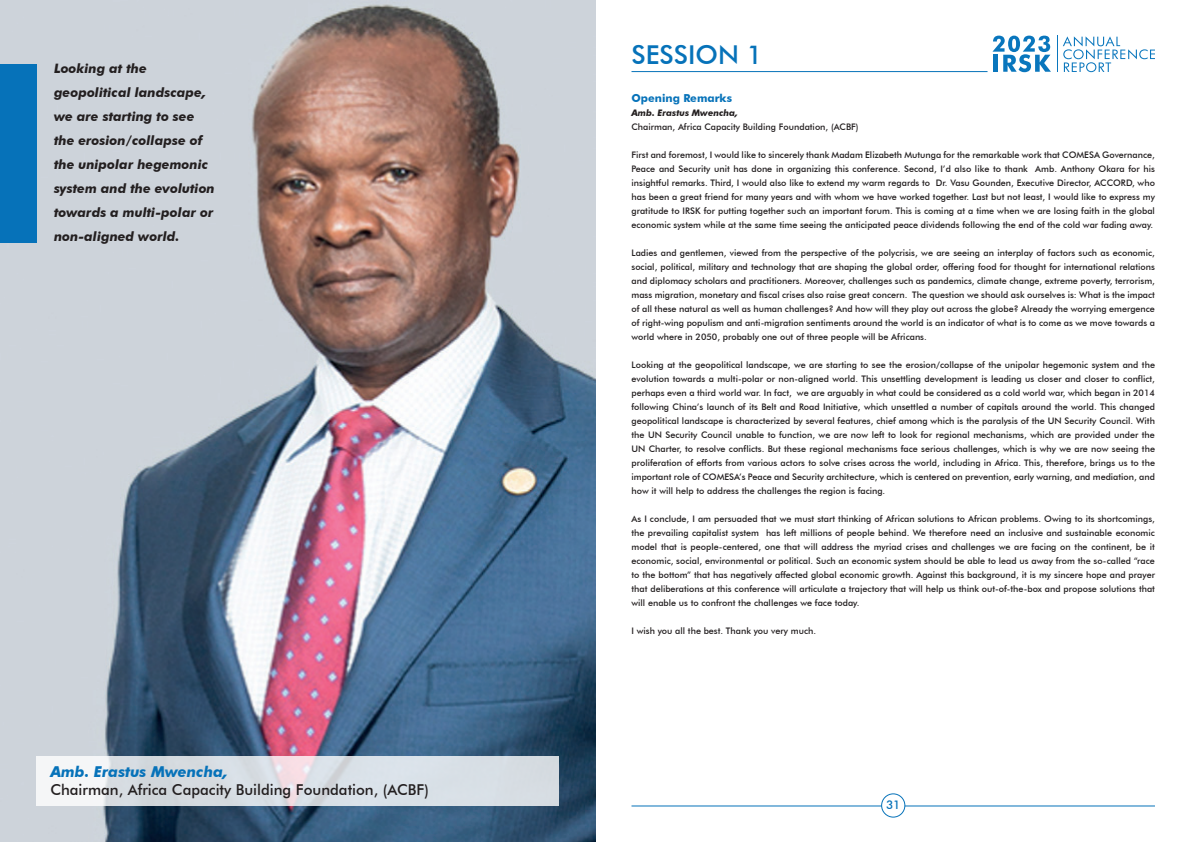
<style>
.page{position:relative;width:1191px;height:842px;background:#fff}
.page>*{position:absolute;margin:0;border:0;box-sizing:border-box;transform-origin:0 0}
.Title_Text{font:500 26px "Futura BT";color:#0672b9}
.Body_Text{font:500 15px "Futura BT";color:#231f20}
.Body_Text-2{font:italic 700 15px "Futura BT";color:#0672b9}
.Body_Text-3{font:italic 700 13px/24px "Futura BT";color:#231f20}
.t1{font:500 12px "Futura BT";color:#0672b9}
.Body_BLUE_Text_Tiltl{font:700 11px "Futura BT";color:#0672b9}
.Body_Text-4{font:500 9px/14px "Futura BT";color:#231f20;text-align:justify}
.Body_Text-5{font:italic 700 9px "Futura BT";color:#231f20}
</style>
<div class="page">
<svg style="left:992px;top:36px;width:59px;height:36px"></svg>
<hr style="left:1057px;top:36px;width:1px;height:36px;background:#0976bd">
<svg style="left:1063px;top:36px;width:92px;height:36px"></svg>
<hr style="left:631px;top:71px;width:356px;height:1px;background:#0672b9">
<hr style="left:631px;top:805px;width:524px;height:1px;background:#0672b9">
<div style="left:881px;top:794px;width:24px;height:23px;background:#fff;border-radius:50%"></div>
<div style="left:881px;top:793px;width:24px;height:25px;border:1px solid #0672b9;border-radius:50%"></div>
<img style="left:0;top:1px;width:595px;height:841px">
<div style="left:0;top:65px;width:36px;height:178px;background:#0672b9"></div>
<svg style="left:36px;top:756px;width:522px;height:50px;background:#dce1e6"></svg>
<p class="Body_Text-3" style="left:54px;top:56px;width:162px">Looking at the geopolitical landscape, we are starting to see the erosion/collapse of the unipolar hegemonic system and the evolution towards a multi-polar or non-aligned world.</p>
<p class="Body_Text-2" style="left:50px;top:763px;width:179px">Amb. Erastus Mwencha,</p>
<p class="Body_Text" style="left:50px;top:781px;width:380px">Chairman, Africa Capacity Building Foundation, (ACBF)</p>
<p class="Title_Text" style="left:631px;top:39px;width:133px">SESSION 1</p>
<p class="Body_BLUE_Text_Tiltl" style="left:631px;top:91px;width:102px">Opening Remarks</p>
<p class="Body_Text-5" style="left:631px;top:107px;width:108px">Amb. Erastus Mwencha,</p>
<p class="Body_Text-4" style="left:631px;top:120px;width:229px">Chairman, Africa Capacity Building Foundation, (ACBF)</p>
<p class="Body_Text-4" style="left:631px;top:148px;width:525px">First and foremost, I would like to sincerely thank Madam Elizabeth Mutunga for the remarkable work that COMESA Governance, Peace and Security unit has done in organizing this conference. Second, I’d also like to thank Amb. Anthony Okara for his insightful remarks. Third, I would also like to extend my warm regards to Dr. Vasu Gounden, Executive Director, ACCORD, who has been a great friend for many years and with whom we have worked together. Last but not least, I would like to express my gratitude to IRSK for putting together such an important forum. This is coming at a time when we are losing faith in the global economic system while at the same time seeing the anticipated peace dividends following the end of the cold war fading away.</p>
<p class="Body_Text-4" style="left:631px;top:246px;width:525px">Ladies and gentlemen, viewed from the perspective of the polycrisis, we are seeing an interplay of factors such as economic, social, political, military and technology that are shaping the global order, offering food for thought for international relations and diplomacy scholars and practitioners. Moreover, challenges such as pandemics, climate change, extreme poverty, terrorism, mass migration, monetary and fiscal crises also raise great concern. The question we should ask ourselves is: What is the impact of all these natural as well as human challenges? And how will they play out across the globe? Already the worrying emergence of right-wing populism and anti-migration sentiments around the world is an indicator of what is to come as we move towards a world where in 2050, probably one out of three people will be Africans.</p>
<p class="Body_Text-4" style="left:631px;top:358px;width:525px">Looking at the geopolitical landscape, we are starting to see the erosion/collapse of the unipolar hegemonic system and the evolution towards a multi-polar or non-aligned world. This unsettling development is leading us closer and closer to conflict, perhaps even a third world war. In fact, we are arguably in what could be considered as a cold world war, which began in 2014 following China’s launch of its Belt and Road Initiative, which unsettled a number of capitals around the world. This changed geopolitical landscape is characterized by several features, chief among which is the paralysis of the UN Security Council. With the UN Security Council unable to function, we are now left to look for regional mechanisms, which are provided under the UN Charter, to resolve conflicts. But these regional mechanisms face serious challenges, which is why we are now seeing the proliferation of efforts from various actors to solve crises across the world, including in Africa. This, therefore, brings us to the important role of COMESA’s Peace and Security architecture, which is centered on prevention, early warning, and mediation, and how it will help to address the challenges the region is facing.</p>
<p class="Body_Text-4" style="left:631px;top:512px;width:525px">As I conclude, I am persuaded that we must start thinking of African solutions to African problems. Owing to its shortcomings, the prevailing capitalist system has left millions of people behind. We therefore need an inclusive and sustainable economic model that is people-centered, one that will address the myriad crises and challenges we are facing on the continent, be it economic, social, environmental or political. Such an economic system should be able to lead us away from the so-called “race to the bottom” that has negatively affected global economic growth. Against this background, it is my sincere hope and prayer that deliberations at this conference will articulate a trajectory that will help us think out-of-the-box and propose solutions that will enable us to confront the challenges we face today.</p>
<p class="Body_Text-4" style="left:631px;top:624px;width:186px">I wish you all the best. Thank you very much.</p>
<h3 class="t1" style="left:886px;top:798px;width:16px">31</h3>
</div>
